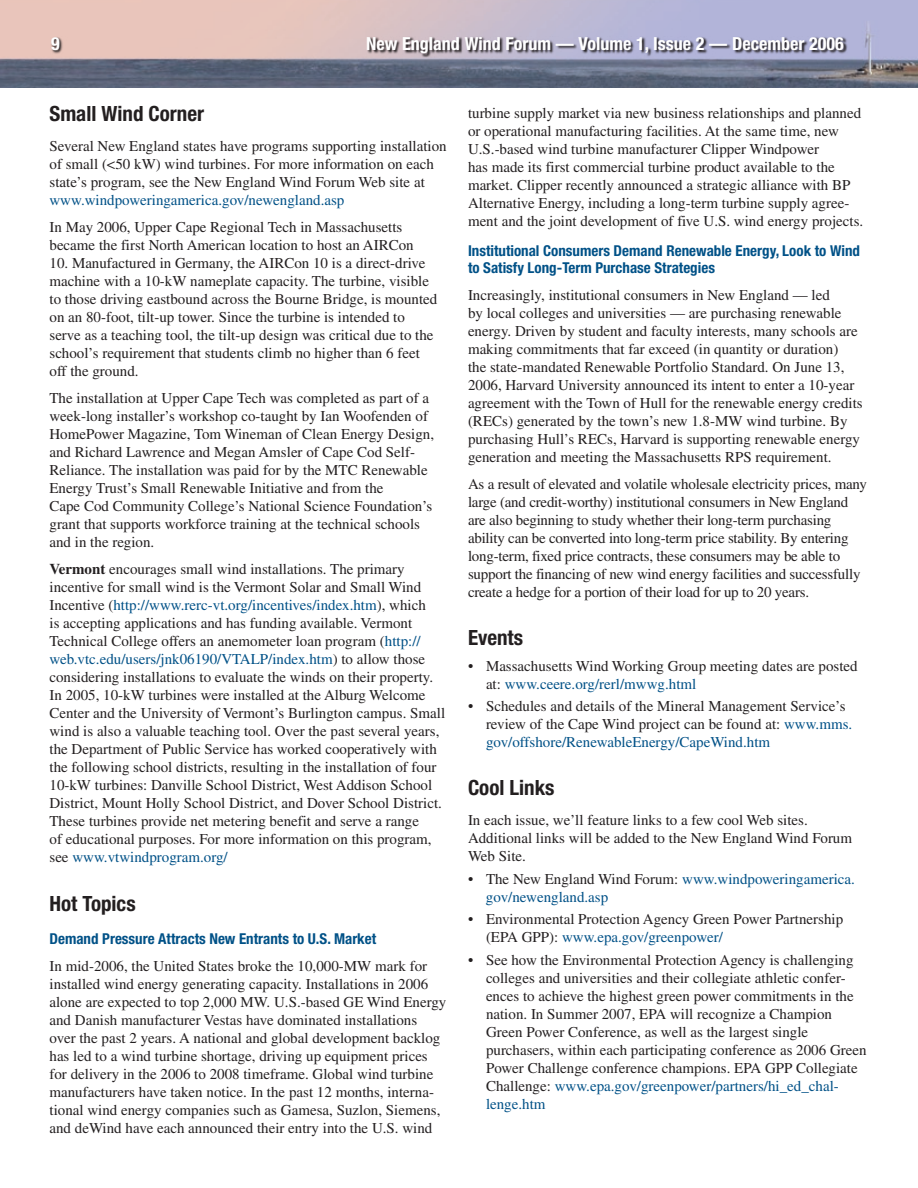
<style>
.page{position:relative;width:918px;height:1188px;background:#fff}
.page>*{position:absolute;margin:0;border:0;box-sizing:border-box;transform-origin:0 0}
.subhd_1{font:700 condensed 21px "Helvetica Neue LT Std";color:#231f20}
.t1{font:700 condensed 18px "Helvetica Neue LT Std";color:#fff}
.body_text{font:15px/18px "Times";color:#231f20}
.body_bullet{font:15px/18px "Times";color:#231f20}
.subhd_2{font:700 condensed 15px/16.5px "Helvetica Neue LT Std";color:#005187}
.body_bullet-2{font:15px/18px "Times";color:#005187}
.s1{color:#005187}
.s2{font-weight:700}
.s3{color:#231f20}
</style>
<div class="page">
<img style="left:0;top:0;width:918px;height:88px">
<svg style="left:50px;top:37px;width:797px;height:21px;background:#b3a4ae"></svg>
<svg style="left:51px;top:37px;width:8px;height:13px"></svg>
<p class="t1" style="left:366px;top:33px;width:479px">New England Wind Forum — Volume 1, Issue 2 — December 2006</p>
<p class="subhd_1" style="left:50px;top:101px;width:156px">Small Wind Corner</p>
<p class="body_text" style="left:50px;top:137px;width:399px">Several New England states have programs supporting installation of small (&lt;50 kW) wind turbines. For more information on each state’s program, see the New England Wind Forum Web site at <span class="s1">www.windpoweringamerica.gov/newengland.asp</span></p>
<p class="body_text" style="left:50px;top:218px;width:366px">In May 2006, Upper Cape Regional Tech in Massachusetts became the first North American location to host an AIRCon</p>
<p class="body_text" style="left:50px;top:254px;width:389px">10. Manufactured in Germany, the AIRCon 10 is a direct-drive machine with a 10-kW nameplate capacity. The turbine, visible to those driving eastbound across the Bourne Bridge, is mounted on an 80-foot, tilt-up tower. Since the turbine is intended to serve as a teaching tool, the tilt-up design was critical due to the school’s requirement that students climb no higher than 6 feet off the ground.</p>
<p class="body_text" style="left:50px;top:389px;width:386px">The installation at Upper Cape Tech was completed as part of a week-long installer’s workshop co-taught by Ian Woofenden of HomePower Magazine, Tom Wineman of Clean Energy Design, and Richard Lawrence and Megan Amsler of Cape Cod Self-Reliance. The installation was paid for by the MTC Renewable Energy Trust’s Small Renewable Initiative and from the<br>Cape Cod Community College’s National Science Foundation’s grant that supports workforce training at the technical schools and in the region.</p>
<p class="body_text" style="left:50px;top:560px;width:397px"><span class="s2">Vermont</span> encourages small wind installations. The primary incentive for small wind is the Vermont Solar and Small Wind Incentive (<span class="s1">http://www.rerc-vt.org/incentives/index.htm</span>), which<br>is accepting applications and has funding available. Vermont Technical College offers an anemometer loan program (<span class="s1">http:// web.vtc.edu/users/jnk06190/VTALP/index.htm</span>) to allow those considering installations to evaluate the winds on their property.<br>In 2005, 10-kW turbines were installed at the Alburg Welcome Center and the University of Vermont’s Burlington campus. Small wind is also a valuable teaching tool. Over the past several years, the Department of Public Service has worked cooperatively with the following school districts, resulting in the installation of four 10-kW turbines: Danville School District, West Addison School District, Mount Holly School District, and Dover School District.<br>These turbines provide net metering benefit and serve a range<br>of educational purposes. For more information on this program, see <span class="s1">www.vtwindprogram.org/</span></p>
<p class="subhd_1" style="left:50px;top:891px;width:88px">Hot Topics</p>
<p class="subhd_2" style="left:50px;top:930px;width:328px">Demand Pressure Attracts New Entrants to U.S. Market</p>
<p class="body_text" style="left:50px;top:957px;width:398px">In mid-2006, the United States broke the 10,000-MW mark for installed wind energy generating capacity. Installations in 2006 alone are expected to top 2,000 MW. U.S.-based GE Wind Energy and Danish manufacturer Vestas have dominated installations over the past 2 years. A national and global development backlog has led to a wind turbine shortage, driving up equipment prices for delivery in the 2006 to 2008 timeframe. Global wind turbine manufacturers have taken notice. In the past 12 months, interna&shy;tional wind energy companies such as Gamesa, Suzlon, Siemens, and deWind have each announced their entry into the U.S. wind</p>
<p class="body_text" style="left:468px;top:104px;width:397px">turbine supply market via new business relationships and planned or operational manufacturing facilities. At the same time, new U.S.-based wind turbine manufacturer Clipper Windpower<br>has made its first commercial turbine product available to the market. Clipper recently announced a strategic alliance with BP Alternative Energy, including a long-term turbine supply agree&shy;ment and the joint development of five U.S. wind energy projects.</p>
<p class="subhd_2" style="left:468px;top:242px;width:394px">Institutional Consumers Demand Renewable Energy, Look to Wind to Satisfy Long-Term Purchase Strategies</p>
<p class="body_text" style="left:468px;top:286px;width:396px">Increasingly, institutional consumers in New England — led<br>by local colleges and universities — are purchasing renewable energy. Driven by student and faculty interests, many schools are making commitments that far exceed (in quantity or duration)<br>the state-mandated Renewable Portfolio Standard. On June 13, 2006, Harvard University announced its intent to enter a 10-year agreement with the Town of Hull for the renewable energy credits (RECs) generated by the town’s new 1.8-MW wind turbine. By purchasing Hull’s RECs, Harvard is supporting renewable energy generation and meeting the Massachusetts RPS requirement.</p>
<p class="body_text" style="left:468px;top:475px;width:401px">As a result of elevated and volatile wholesale electricity prices, many large (and credit-worthy) institutional consumers in New England are also beginning to study whether their long-term purchasing ability can be converted into long-term price stability. By entering long-term, fixed price contracts, these consumers may be able to support the financing of new wind energy facilities and successfully create a hedge for a portion of their load for up to 20 years.</p>
<p class="subhd_1" style="left:468px;top:625px;width:57px">Events</p>
<p class="body_bullet" style="left:486px;top:656px;width:373px;text-indent:-18px">• Massachusetts Wind Working Group meeting dates are posted at: <span class="s1">www.ceere.org/rerl/mwwg.html</span></p>
<p class="body_bullet" style="left:486px;top:697px;width:368px;text-indent:-18px">• Schedules and details of the Mineral Management Service’s review of the Cape Wind project can be found at: <span class="s1">www.mms. gov/offshore/RenewableEnergy/CapeWind.htm</span></p>
<p class="subhd_1" style="left:468px;top:775px;width:88px">Cool Links</p>
<p class="body_text" style="left:468px;top:811px;width:386px">In each issue, we’ll feature links to a few cool Web sites.<br>Additional links will be added to the New England Wind Forum<br>Web Site.</p>
<p class="body_bullet-2" style="left:486px;top:870px;width:370px;text-indent:-18px"><span class="s3">• The New England Wind Forum:</span> www.windpoweringamerica. gov/newengland.asp</p>
<p class="body_bullet" style="left:486px;top:910px;width:359px;text-indent:-18px">• Environmental Protection Agency Green Power Partnership (EPA GPP): <span class="s1">www.epa.gov/greenpower/</span></p>
<p class="body_bullet" style="left:486px;top:951px;width:382px;text-indent:-18px">• See how the Environmental Protection Agency is challenging colleges and universities and their collegiate athletic confer&shy;ences to achieve the highest green power commitments in the nation. In Summer 2007, EPA will recognize a Champion Green Power Conference, as well as the largest single purchasers, within each participating conference as 2006 Green Power Challenge conference champions. EPA GPP Collegiate Challenge: <span class="s1">www.epa.gov/greenpower/partners/hi_ed_chal&shy;lenge.htm</span></p>
</div>
